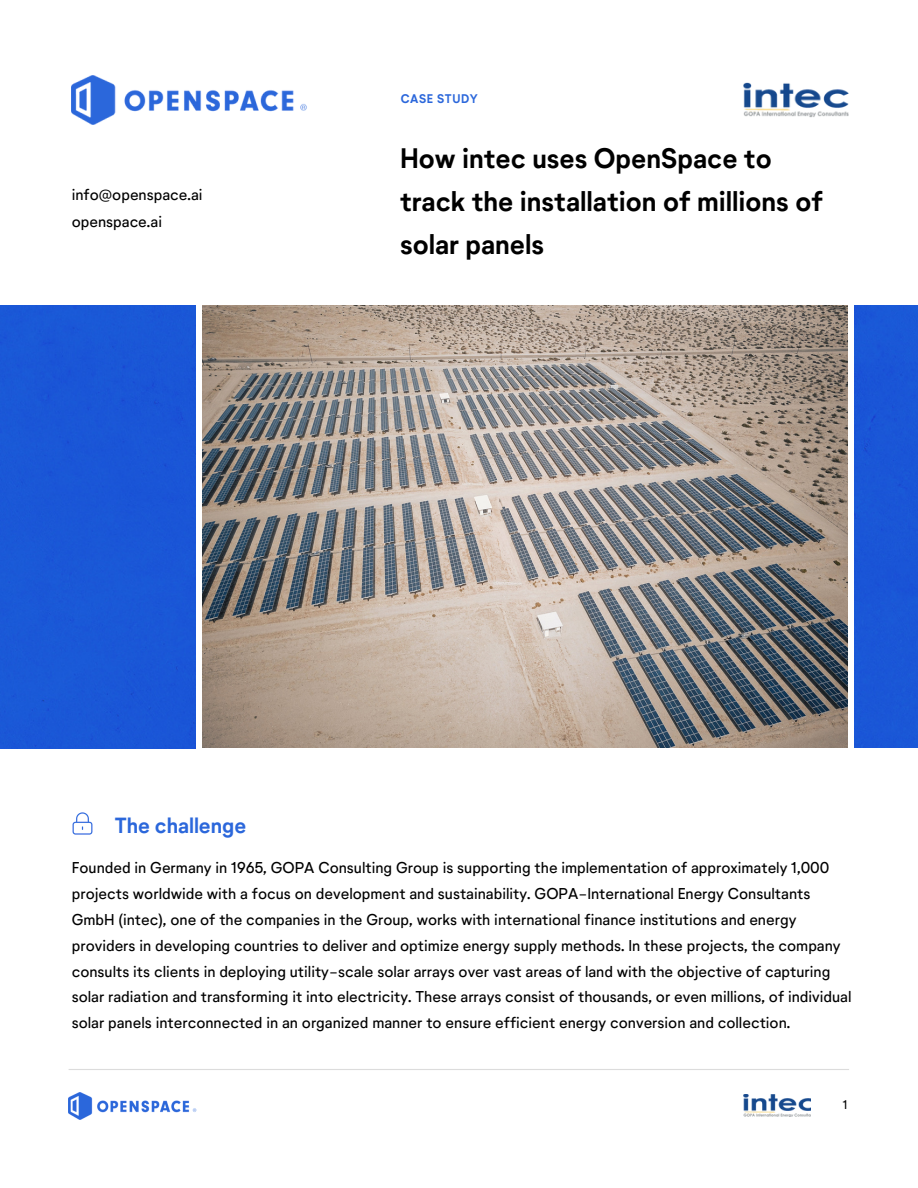
<style>
.page{position:relative;width:918px;height:1188px;background:#fff}
.page>*{position:absolute;margin:0;border:0;box-sizing:border-box;transform-origin:0 0}
.t1{font:700 27px/42.8px "Neutrif Studio";color:#000}
.t2{font:700 21px "Neutrif Studio";color:#2b67db}
.t3{font:15px/25.8px "Neutrif Studio";color:#000}
.t4{font:700 12px "Neutrif Studio";letter-spacing:.05em;color:#2b67db}
.t5{font:12px "Neutrif Studio";color:#000}
</style>
<div class="page">
<img style="left:72px;top:76px;width:235px;height:48px">
<img style="left:72px;top:812px;width:21px;height:23px">
<img style="left:69px;top:1092px;width:128px;height:27px">
<hr style="left:69px;top:1069px;width:780px;height:1px;background:#dcdcdc">
<img style="left:203px;top:306px;width:644px;height:442px">
<div style="left:0;top:306px;width:195px;height:442px;background:#1a57d7"></div>
<div style="left:855px;top:306px;width:63px;height:442px;background:#1a56d6"></div>
<img style="left:744px;top:83px;width:105px;height:35px">
<img style="left:744px;top:1094px;width:66px;height:23px">
<p class="t3" style="left:72px;top:181px;width:132px">info@openspace.ai</p>
<p class="t3" style="left:72px;top:208px;width:92px">openspace.ai</p>
<p class="t4" style="left:401px;top:91px;width:79px">CASE STUDY</p>
<p class="t1" style="left:400px;top:136px;width:425px">How intec uses OpenSpace to track the installation of millions of solar panels</p>
<p class="t2" style="left:115px;top:812px;width:133px">The challenge</p>
<p class="t3" style="left:72px;top:854px;width:781px">Founded in Germany in 1965, GOPA Consulting Group is supporting the implementation of approximately 1,000 projects worldwide with a focus on development and sustainability. GOPA-International Energy Consultants GmbH (intec), one of the companies in the Group, works with international finance institutions and energy providers in developing countries to deliver and optimize energy supply methods. In these projects, the company consults its clients in deploying utility-scale solar arrays over vast areas of land with the objective of capturing solar radiation and transforming it into electricity. These arrays consist of thousands, or even millions, of individual solar panels interconnected in an organized manner to ensure efficient energy conversion and collection.</p>
<p class="t5" style="left:843px;top:1098px;width:6px">1</p>
</div>
